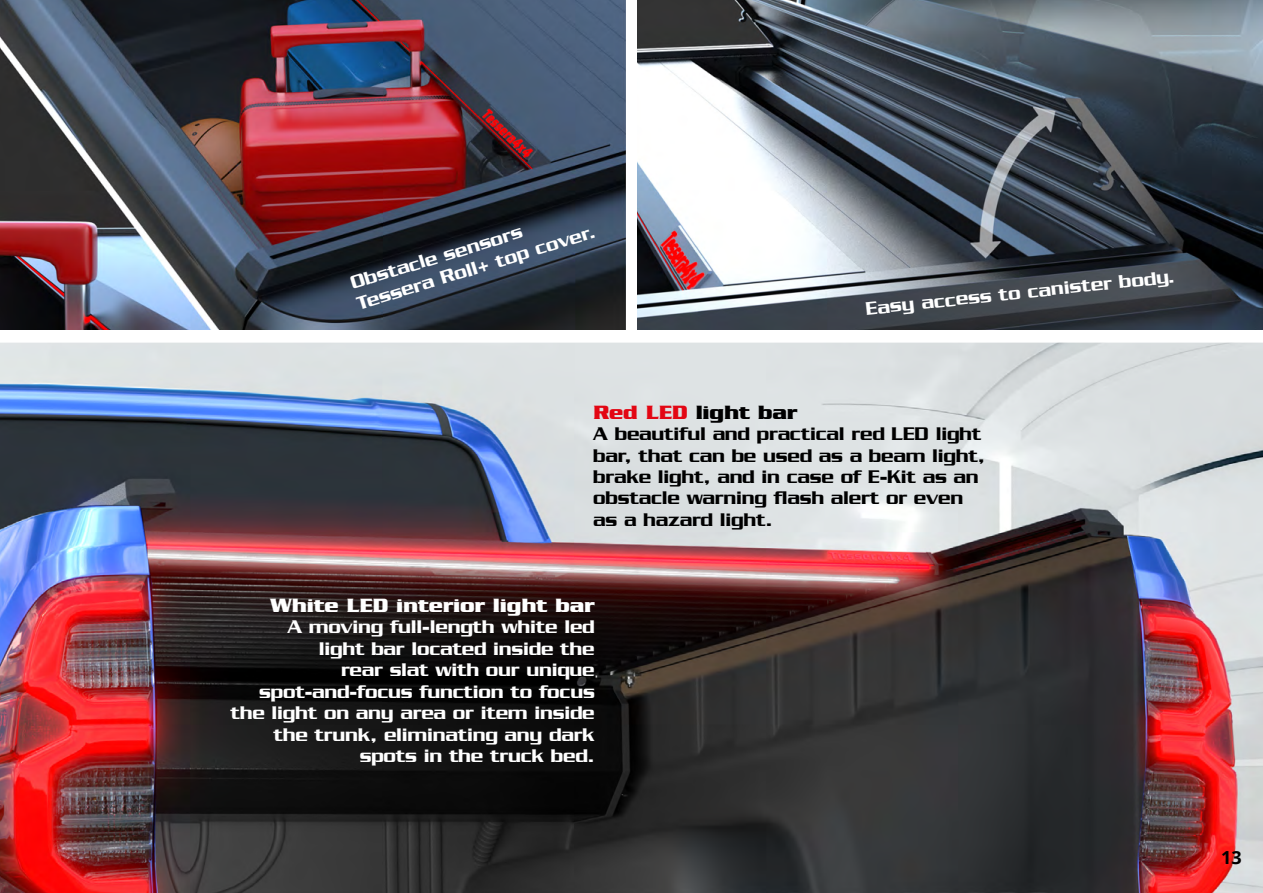
<style>
.page{position:relative;width:1263px;height:893px;background:#fff}
.page>*{position:absolute;margin:0;border:0;box-sizing:border-box;transform-origin:0 0}
.t1{font:500 19.8px/21.5px "Serpentine";letter-spacing:-.01em;color:#fff}
.t2{font:500 19.8px/21.5px "Serpentine";letter-spacing:-.01em;color:#000}
.t3{font:700 19.8px "Serpentine";letter-spacing:-.01em;color:#fff}
.t4{font:700 18px "Open Sans";color:#000}
.s1{font-weight:700;color:#e30613}
.s2{font-weight:700}
</style>
<div class="page">
<img style="left:1px;top:343px;width:1262px;height:550px">
<img style="left:0;top:0;width:1px;height:893px">
<img style="left:0;top:0;width:625px;height:330px">
<img style="left:637px;top:0;width:626px;height:330px">
<p class="t1" style="left:348px;top:273px;width:250px;rotate:-17deg">Obstacle sensors<br>Tessera Roll+ top cover.</p>
<p class="t1" style="left:865px;top:298px;width:312px;rotate:-6deg">Easy access to canister body.</p>
<p class="t2" style="left:593px;top:401px;width:393px"><span class="s1">Red LED</span> <span class="s2">light bar<br></span>A beautiful and practical red LED light bar, that can be used as a beam light, brake light, and in case of E-Kit as an obstacle warning flash alert or even as a hazard light.</p>
<p class="t3" style="left:270px;top:592px;width:326px">White LED interior light bar</p>
<p class="t1" style="left:230px;top:616px;width:366px;text-align:right">A moving full-length white led<br>light bar located inside the<br>rear slat with our unique spot-and-focus function to focus the light on any area or item inside the trunk, eliminating any dark spots in the truck bed.</p>
<p class="t4" style="left:1221px;top:845px;width:22px">13</p>
</div>
